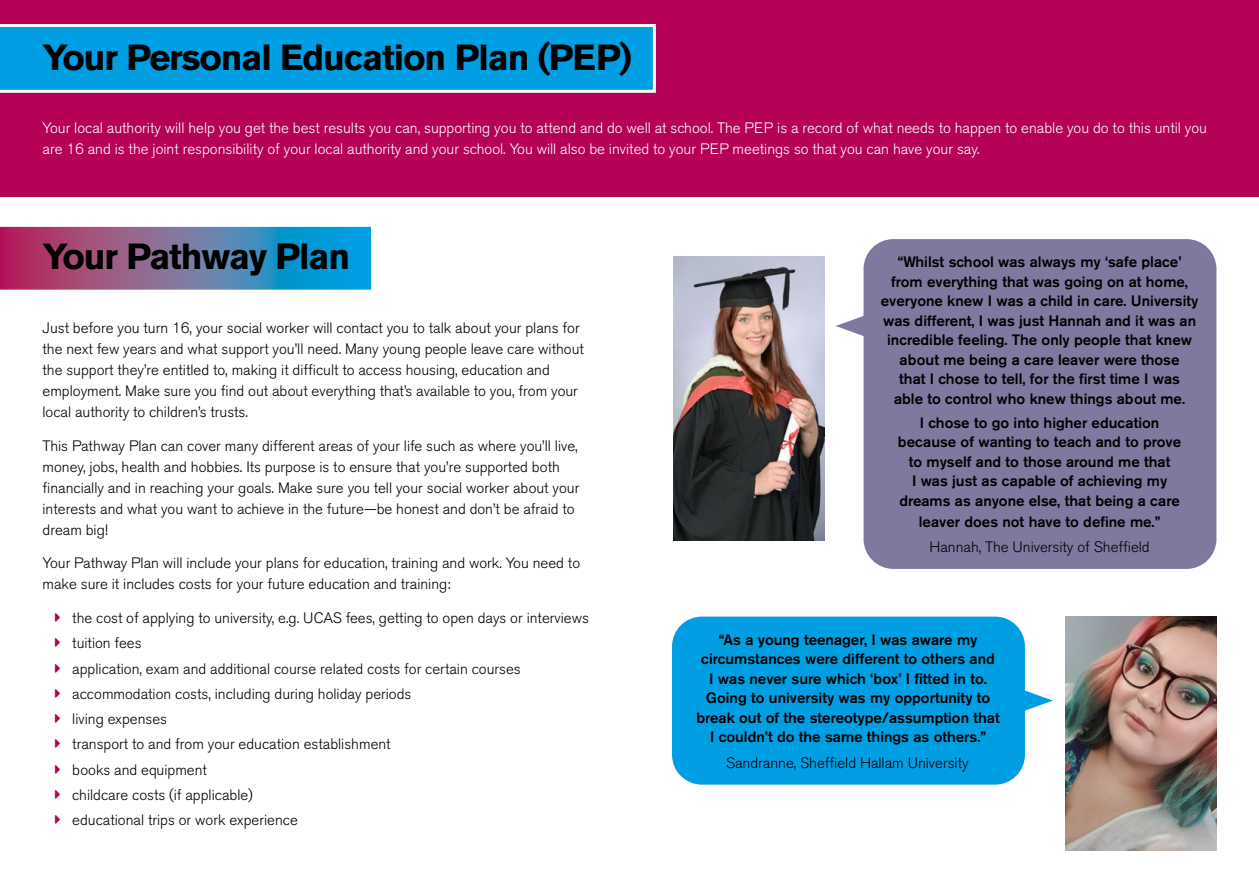
<style>
.page{position:relative;width:1259px;height:893px;background:#fff}
.page>*{position:absolute;margin:0;border:0;box-sizing:border-box;transform-origin:0 0}
.Paragraph_Style_2{font:700 36px "Akzidenz Grotesk BE";letter-spacing:-.03em;color:#000}
.Heading{font:700 36px "Akzidenz Grotesk BE";letter-spacing:-.03em;color:#000}
.t1{font:300 15px/21px "Akzidenz Grotesk BE";color:#000}
.t2{font:500 15px/19.5px "Akzidenz Grotesk BE";color:#000;text-align:center}
.t3{font:300 15px/21px "Akzidenz Grotesk BE";color:#fff}
</style>
<div class="page">
<svg style="left:0;top:226px;width:371px;height:64px;background:#6873a2"></svg>
<div style="left:0;top:0;width:1259px;height:197px;background:#b50156"></div>
<svg style="left:0;top:24px;width:656px;height:69px;background:#17a7e5"></svg>
<svg style="left:836px;top:316px;width:27px;height:20px"></svg>
<div style="left:863px;top:239px;width:353px;height:330px;background:#80789f;border-radius:30px"></div>
<div style="left:672px;top:617px;width:353px;height:168px;background:#009fe3;border-radius:30px"></div>
<img style="left:673px;top:256px;width:151px;height:285px">
<img style="left:1065px;top:617px;width:151px;height:233px">
<svg style="left:1024px;top:689px;width:29px;height:24px"></svg>
<p class="Paragraph_Style_2" style="left:43px;top:36px;width:591px">Your Personal Education Plan (PEP)</p>
<p class="t3" style="left:43px;top:118px;width:1166px">Your local authority will help you get the best results you can, supporting you to attend and do well at school. The PEP is a record of what needs to happen to enable you do to this until you are 16 and is the joint responsibility of your local authority and your school. You will also be invited to your PEP meetings so that you can have your say.</p>
<p class="Heading" style="left:43px;top:236px;width:309px">Your Pathway Plan</p>
<p class="t1" style="left:43px;top:318px;width:543px">Just before you turn 16, your social worker will contact you to talk about your plans for the next few years and what support you’ll need. Many young people leave care without the support they’re entitled to, making it difficult to access housing, education and employment. Make sure you find out about everything that’s available to you, from your local authority to children’s trusts.</p>
<p class="t1" style="left:43px;top:435px;width:538px">This Pathway Plan can cover many different areas of your life such as where you’ll live, money, jobs, health and hobbies. Its purpose is to ensure that you’re supported both financially and in reaching your goals. Make sure you tell your social worker about your interests and what you want to achieve in the future—be honest and don’t be afraid to dream big!</p>
<p class="t1" style="left:43px;top:553px;width:539px">Your Pathway Plan will include your plans for education, training and work. You need to make sure it includes costs for your future education and training:</p>
<p class="t1" style="left:72px;top:608px;width:518px">the cost of applying to university, e.g. UCAS fees, getting to open days or interviews</p>
<p class="t1" style="left:72px;top:633px;width:71px">tuition fees</p>
<p class="t1" style="left:72px;top:658px;width:450px">application, exam and additional course related costs for certain courses</p>
<p class="t1" style="left:72px;top:684px;width:341px">accommodation costs, including during holiday periods</p>
<p class="t1" style="left:72px;top:709px;width:96px">living expenses</p>
<p class="t1" style="left:72px;top:734px;width:320px">transport to and from your education establishment</p>
<p class="t1" style="left:72px;top:759px;width:136px">books and equipment</p>
<p class="t1" style="left:72px;top:785px;width:182px">childcare costs (if applicable)</p>
<p class="t1" style="left:72px;top:810px;width:227px">educational trips or work experience</p>
<p class="t2" style="left:881px;top:252px;width:319px">“Whilst school was always my ‘safe place’ from everything that was going on at home, everyone knew I was a child in care. University was different, I was just Hannah and it was an incredible feeling. The only people that knew about me being a care leaver were those<br>that I chose to tell, for the first time I was<br>able to control who knew things about me.</p>
<p class="t2" style="left:898px;top:412px;width:285px">I chose to go into higher education because of wanting to teach and to prove to myself and to those around me that<br>I was just as capable of achieving my dreams as anyone else, that being a care</p>
<p class="t2" style="left:919px;top:511px;width:243px">leaver does not have to define me.”</p>
<p class="t1" style="left:929px;top:536px;width:222px">Hannah, The University of Sheffield</p>
<p class="t2" style="left:696px;top:629px;width:305px">“As a young teenager, I was aware my circumstances were different to others and<br>I was never sure which ‘box’ I fitted in to.<br>Going to university was my opportunity to break out of the stereotype/assumption that I couldn’t do the same things as others.”</p>
<p class="t1" style="left:726px;top:752px;width:244px">Sandranne, Sheffield Hallam University</p>
</div>
